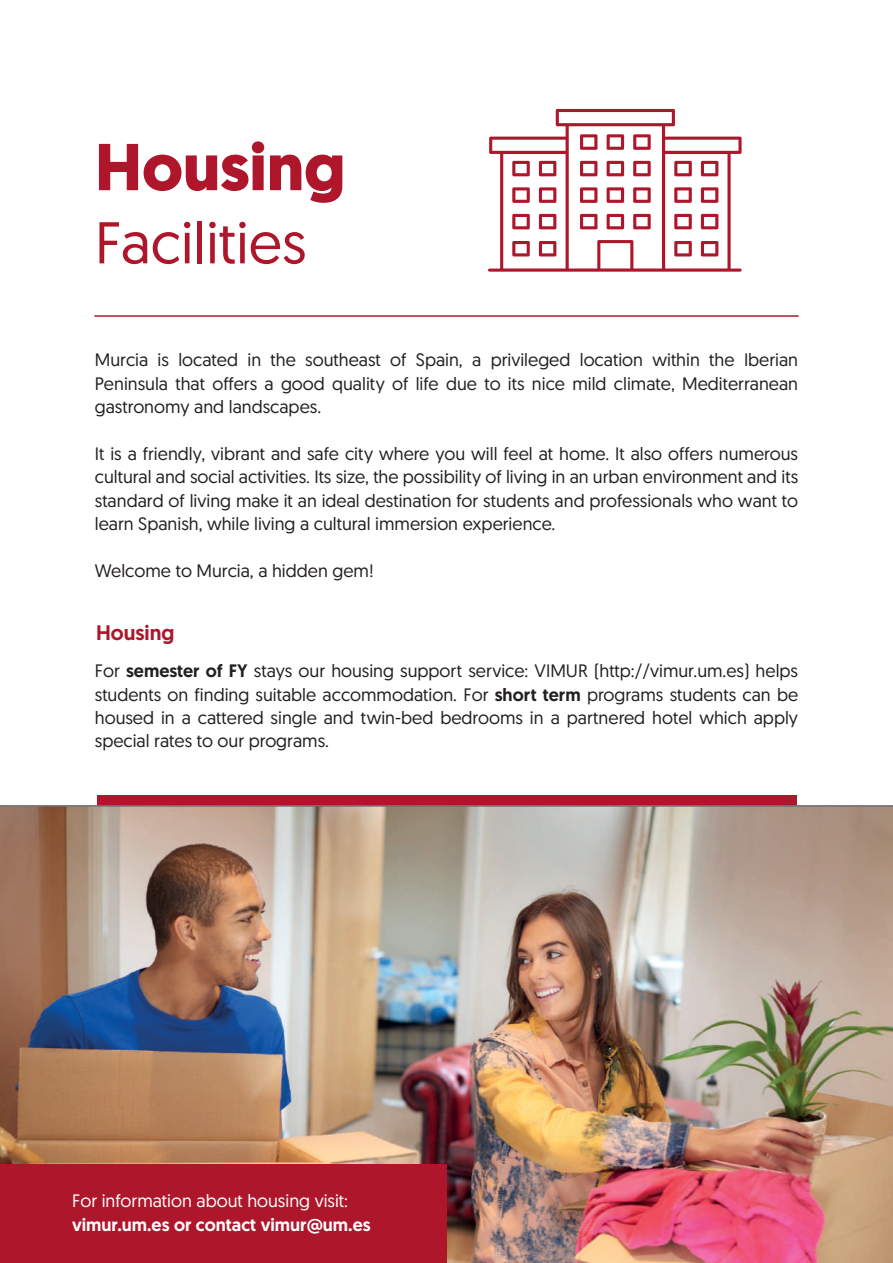
<style>
.page{position:relative;width:893px;height:1263px;background:#fff}
.page>*{position:absolute;margin:0;border:0;box-sizing:border-box;transform-origin:0 0}
.t1{font:700 66.15px "Geomanist";color:#ae172b}
.t2{font:58.8px "Geomanist";color:#ae172b}
.t3{font:500 21px "Geomanist";color:#ae172b}
.t4{font:18px/23.4px "Geomanist";color:#231f20;text-align:justify}
.t5{font:18px "Geomanist";color:#fff}
.t6{font:500 18px "Geomanist";color:#fff}
.s1{font-weight:500}
</style>
<div class="page">
<img style="left:0;top:807px;width:893px;height:456px">
<hr style="left:95px;top:315px;width:703px;height:2px;background:#ae172b">
<svg style="left:488px;top:109px;width:254px;height:163px"></svg>
<div style="left:0;top:1164px;width:446px;height:99px;background:#ae172b"></div>
<div style="left:97px;top:796px;width:699px;height:10px;background:#ae172b"></div>
<hr style="left:0;top:805px;width:893px;height:2px;background:#717074">
<h1 class="t1" style="left:95px;top:123px;width:252px">Housing</h1>
<h2 class="t2" style="left:95px;top:205px;width:213px">Facilities</h2>
<p class="t4" style="left:95px;top:348px;width:705px">Murcia is located in the southeast of Spain, a privileged location within the Iberian Peninsula that offers a good quality of life due to its nice mild climate, Mediterranean gastronomy and landscapes.</p>
<p class="t4" style="left:95px;top:441px;width:705px">It is a friendly, vibrant and safe city where you will feel at home. It also offers numerous cultural and social activities. Its size, the possibility of living in an urban environment and its standard of living make it an ideal destination for students and professionals who want to learn Spanish, while living a cultural immersion experience.</p>
<p class="t4" style="left:95px;top:558px;width:280px">Welcome to Murcia, a hidden gem!</p>
<p class="t3" style="left:96px;top:618px;width:80px">Housing</p>
<p class="t4" style="left:95px;top:659px;width:705px">For <span class="s1">semester of FY</span> stays our housing support service: VIMUR (http://vimur.um.es) helps students on finding suitable accommodation. For <span class="s1">short term</span> programs students can be housed in a cattered single and twin-bed bedrooms in a partnered hotel which apply special rates to our programs.</p>
<p class="t5" style="left:72px;top:1189px;width:278px">For information about housing visit:</p>
<p class="t6" style="left:72px;top:1212px;width:300px">vimur.um.es or contact vimur@um.es</p>
</div>
